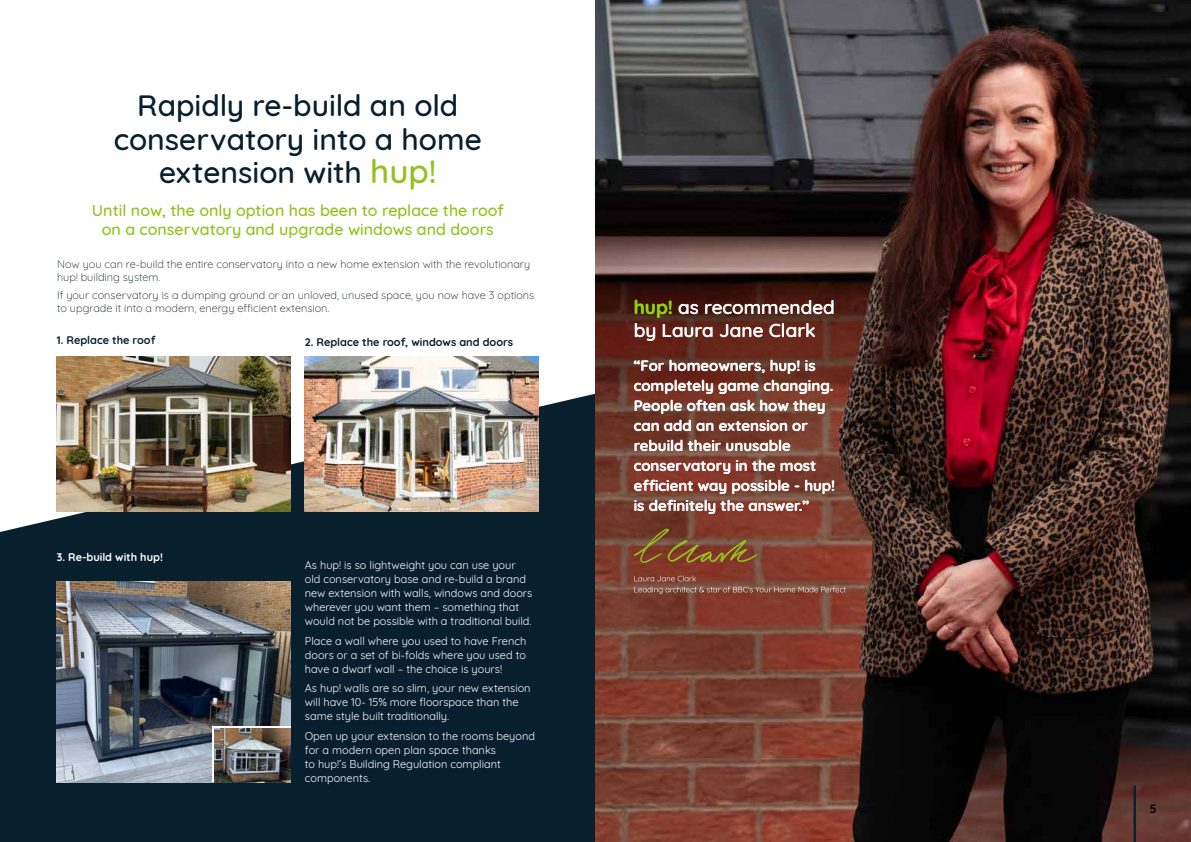
<style>
.page{position:relative;width:1191px;height:842px;background:#fff}
.page>*{position:absolute;margin:0;border:0;box-sizing:border-box;transform-origin:0 0}
.t1{font:500 30px/33.9px "Quicksand";color:#081f2d;text-align:center}
.t2{font:500 19px/22.8px "Quicksand";color:#fff}
.t3{font:500 16px/19.2px "Quicksand";color:#94c11f;text-align:center}
.t4{font:700 15px/20px "Quicksand";color:#fff}
.t5{font:700 12px "Quicksand";color:#000}
.t6{font:11px/14px "Quicksand";color:#fff}
.t7{font:300 11px/13px "Quicksand";color:#081f2d}
.t8{font:700 11px "Quicksand";color:#081f2d}
.t9{font:700 11px "Quicksand";color:#fff}
.s1{font-size:33px;color:#94c11f}
.s2{font-weight:700;color:#93d500}
</style>
<div class="page">
<div style="left:0;top:394px;width:595px;height:448px;background:#081f2d"></div>
<img style="left:57px;top:357px;width:234px;height:155px">
<img style="left:305px;top:357px;width:234px;height:155px">
<img style="left:57px;top:582px;width:234px;height:200px">
<svg style="left:212px;top:727px;width:79px;height:55px"></svg>
<img style="left:214px;top:729px;width:77px;height:53px">
<img style="left:595px;top:0;width:596px;height:842px">
<hr style="left:1133px;top:785px;width:2px;height:57px;background:#081f2d">
<svg style="left:633px;top:529px;width:124px;height:34px;background:#7f502d"></svg>
<svg style="left:634px;top:575px;width:212px;height:19px;background:#885446"></svg>
<h1 class="t1" style="left:114px;top:91px;width:370px">Rapidly re-build an old conservatory into a home extension with <span class="s1">hup!</span></h1>
<h3 class="t3" style="left:92px;top:202px;width:413px">Until now, the only option has been to replace the roof on a conservatory and upgrade windows and doors</h3>
<p class="t7" style="left:57px;top:258px;width:474px">Now you can re-build the entire conservatory into a new home extension with the revolutionary hup! building system.</p>
<p class="t7" style="left:57px;top:289px;width:479px">If your conservatory is a dumping ground or an unloved, unused space, you now have 3 options to upgrade it into a modern, energy efficient extension.</p>
<p class="t8" style="left:57px;top:336px;width:100px">1. Replace the roof</p>
<p class="t8" style="left:305px;top:338px;width:210px">2. Replace the roof, windows and doors</p>
<p class="t9" style="left:57px;top:553px;width:108px">3. Re-build with hup!</p>
<p class="t6" style="left:305px;top:559px;width:229px">As hup! is so lightweight you can use your old conservatory base and re-build a brand new extension with walls, windows and doors wherever you want them – something that would not be possible with a traditional build.</p>
<p class="t6" style="left:305px;top:634px;width:223px;text-align:justify">Place a wall where you used to have French doors or a set of bi-folds where you used to have a dwarf wall – the choice is yours!</p>
<p class="t6" style="left:305px;top:682px;width:227px">As hup! walls are so slim, your new extension will have 10- 15% more floorspace than the same style built traditionally.</p>
<p class="t6" style="left:305px;top:730px;width:232px">Open up your extension to the rooms beyond for a modern open plan space thanks<br>to hup!’s Building Regulation compliant components.</p>
<h2 class="t2" style="left:633px;top:298px;width:203px"><span class="s2">hup!</span> as recommended by Laura Jane Clark</h2>
<h3 class="t4" style="left:633px;top:357px;width:203px">“For homeowners, hup! is completely game changing.<br>People often ask how they can add an extension or rebuild their unusable conservatory in the most efficient way possible - hup! is definitely the answer.”</h3>
<h3 class="t4" style="left:642px;top:474px;width:18px">f</h3>
<p class="t5" style="left:1150px;top:804px;width:8px">5</p>
<p class="t5" style="left:1150px;top:808px;width:8px">5</p>
</div>
